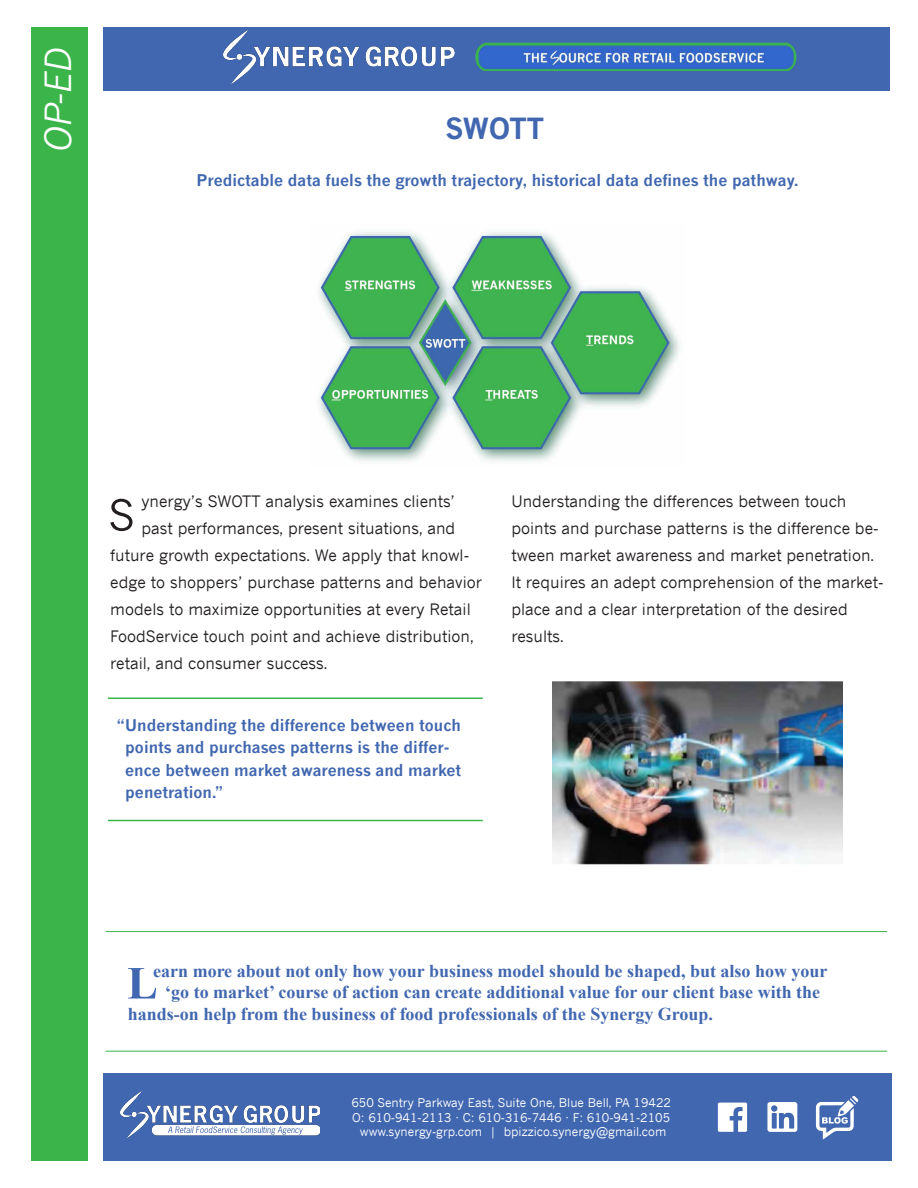
<style>
.page{position:relative;width:918px;height:1188px;background:#fff}
.page>*{position:absolute;margin:0;border:0;box-sizing:border-box;transform-origin:0 0}
.t1{font:italic 36px "News Gothic";color:#fff}
.t2{font:700 28.5px "News Gothic";letter-spacing:-.02em;color:#4167b0}
.t3{font:700 18px "Times New Roman";color:#4167b0}
.t4{font:15.75px/27px "News Gothic";color:#231f20}
.t5{font:700 15.75px/22.5px "News Gothic";color:#4167b0}
.t6{font:12px/14.4px "News Gothic";color:#fff;text-align:center}
</style>
<div class="page">
<div style="left:103px;top:1073px;width:788px;height:87px;background:#4167b0"></div>
<hr style="left:106px;top:931px;width:781px;height:1px;background:#3bb54a">
<hr style="left:106px;top:1051px;width:781px;height:1px;background:#3bb54a">
<div style="left:103px;top:27px;width:786px;height:63px;background:#4167b0"></div>
<img style="left:223px;top:30px;width:232px;height:54px">
<img style="left:120px;top:1092px;width:200px;height:46px">
<svg style="left:718px;top:1103px;width:29px;height:29px"></svg>
<svg style="left:767px;top:1102px;width:30px;height:30px"></svg>
<img style="left:475px;top:43px;width:321px;height:28px">
<svg style="left:128px;top:968px;width:28px;height:31px"></svg>
<div style="left:31px;top:27px;width:56px;height:1134px;background:#3bb54a"></div>
<svg style="left:816px;top:1096px;width:43px;height:43px"></svg>
<hr style="left:108px;top:698px;width:375px;height:1px;background:#3bb54a">
<hr style="left:108px;top:820px;width:375px;height:1px;background:#3bb54a">
<svg style="left:110px;top:499px;width:23px;height:32px"></svg>
<img style="left:319px;top:232px;width:361px;height:229px">
<img style="left:553px;top:681px;width:289px;height:184px">
<h1 class="t1" style="left:36px;top:152px;width:106px;rotate:-90deg">OP-ED</h1>
<h2 class="t2" style="left:445px;top:111px;width:100px">SWOTT</h2>
<p class="t5" style="left:197px;top:168px;width:603px">Predictable data fuels the growth trajectory, historical data defines the pathway.</p>
<p class="t4" style="left:141px;top:488px;width:315px">ynergy’s SWOTT analysis examines clients’</p>
<p class="t4" style="left:141px;top:515px;width:315px">past performances, present situations, and</p>
<p class="t4" style="left:110px;top:542px;width:360px">future growth expectations. We apply that knowl-</p>
<p class="t4" style="left:110px;top:569px;width:373px">edge to shoppers’ purchase patterns and behavior</p>
<p class="t4" style="left:110px;top:596px;width:362px">models to maximize opportunities at every Retail</p>
<p class="t4" style="left:110px;top:623px;width:365px">FoodService touch point and achieve distribution,</p>
<p class="t4" style="left:110px;top:650px;width:219px">retail, and consumer success.</p>
<p class="t5" style="left:125px;top:714px;width:338px;text-indent:-9px">“Understanding the difference between touch points and purchases patterns is the differ&shy;ence between market awareness and market penetration.”</p>
<p class="t4" style="left:511px;top:488px;width:374px">Understanding the differences between touch points and purchase patterns is the difference be&shy;tween market awareness and market penetration.<br>It requires an adept comprehension of the market&shy;place and a clear interpretation of the desired results.</p>
<p class="t3" style="left:153px;top:958px;width:676px">earn more about not only how your business model should be shaped, but also how your</p>
<p class="t3" style="left:165px;top:980px;width:657px">‘go to market’ course of action can create additional value for our client base with the</p>
<p class="t3" style="left:128px;top:1001px;width:587px">hands-on help from the business of food professionals of the Synergy Group.</p>
<p class="t6" style="left:351px;top:1095px;width:321px">650 Sentry Parkway East, Suite One, Blue Bell, PA 19422<br>O: 610-941-2113 ∙ C: 610-316-7446 ∙ F: 610-941-2105 www.synergy-grp.com | bpizzico.synergy@gmail.com</p>
</div>
